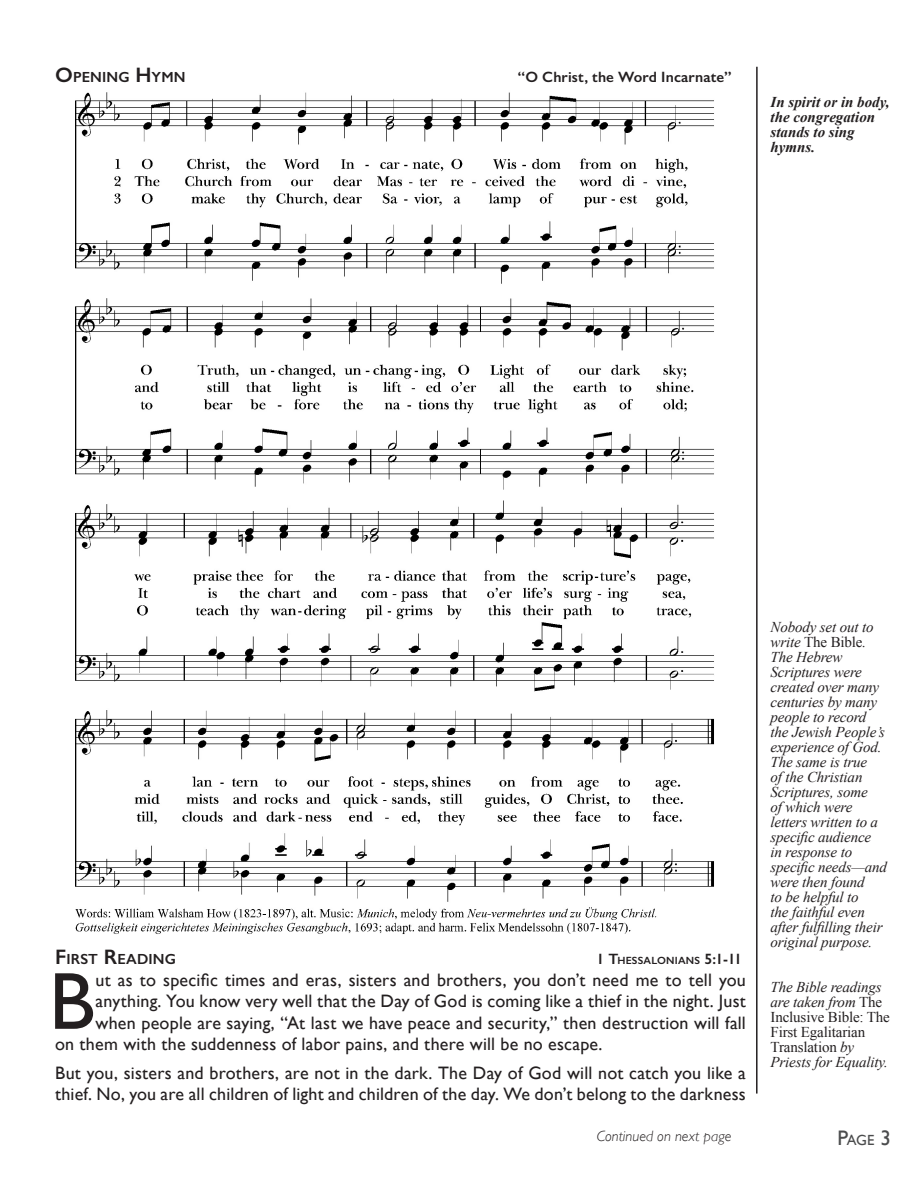
<style>
.page{position:relative;width:918px;height:1188px;background:#fff}
.page>*{position:absolute;margin:0;border:0;box-sizing:border-box;transform-origin:0 0}
.Celebrant{font:81.3px "Gill Sans";color:#231f20}
.Celebrant-2{font:18px/21.6px "Gill Sans";letter-spacing:.01em;color:#231f20}
.Margin_Left{font:italic 15px/15px "Times New Roman";letter-spacing:-.01em;color:#231f20}
.Margin_Left-2{font:italic 700 15px/15px "Times New Roman";color:#231f20}
.Celebrant-3{font:600 15px "Gill Sans";letter-spacing:.01em;color:#231f20}
.t1{font:italic 300 15px "Gill Sans";color:#231f20}
.Celebrant-4{font:600 14.7px "Gill Sans";letter-spacing:.01em;color:#231f20}
.t2{font:14.7px "Gill Sans";color:#4b4c4d}
.Celebrant-5{font:600 10.5px "Gill Sans";letter-spacing:.02em;color:#231f20}
.s1{font-size:21px}
.s2{font-style:inherit}
.s3{font-size:15px}
.s4{font-style:normal}
</style>
<div class="page">
<hr style="left:756px;top:67px;width:2px;height:1027px;background:#231f20">
<img style="left:75px;top:92px;width:639px;height:842px">
<p class="Celebrant-4" style="left:55px;top:68px;width:132px"><span class="s1">O</span>PENING <span class="s1">H</span>YMN</p>
<p class="Celebrant-3" style="left:518px;top:68px;width:215px">“O Christ, the Word Incarnate<span class="s2">”</span></p>
<p class="Margin_Left-2" style="left:771px;top:94px;width:121px">In spirit or in body, the congregation stands to sing hymns.</p>
<p class="Celebrant-4" style="left:55px;top:950px;width:121px"><span class="s1">F</span>IRST <span class="s1">R</span>EADING</p>
<p class="Celebrant-5" style="left:596px;top:954px;width:147px"><span class="s3">1 T</span>H ESSALONIANS <span class="s3">5:1-11</span></p>
<p class="Celebrant" style="left:49px;top:954px;width:47px">B</p>
<p class="Celebrant-2" style="left:96px;top:969px;width:652px">ut as to specific times and eras, sisters and brothers, you don’t need me to tell you</p>
<p class="Celebrant-2" style="left:96px;top:990px;width:652px">anything. You know very well that the Day of God is coming like a thief in the night. Just</p>
<p class="Celebrant-2" style="left:96px;top:1012px;width:652px">when people are saying, “At last we have peace and security,” then destruction will fall</p>
<p class="Celebrant-2" style="left:55px;top:1033px;width:549px">on them with the suddenness of labor pains, and there will be no escape.</p>
<p class="Celebrant-2" style="left:55px;top:1062px;width:692px">But you, sisters and brothers, are not in the dark. The Day of God will not catch you like a thief. No, you are all children of light and children of the day. We don’t belong to the darkness</p>
<p class="t1" style="left:597px;top:1127px;width:136px">Continued on next page</p>
<p class="Margin_Left" style="left:771px;top:619px;width:105px">Nobody set out to</p>
<p class="Margin_Left" style="left:771px;top:634px;width:118px">write <span class="s4">The Bible</span>.<br>The Hebrew<br>Scriptures were created over many centuries by many people to record the Jewish People’s experience of God.<br>The same is true<br>of the Christian<br>Scriptures, some<br>of which were letters written to a specific audience<br>in response to specific needs—and were then found<br>to be helpful to<br>the faithful even after fulfilling their original purpose.</p>
<p class="Margin_Left" style="left:771px;top:979px;width:121px">The Bible readings are taken from <span class="s4">The<br>Inclusive Bible: The<br>First Egalitarian<br>Translation</span> by<br>Priests for Equality.</p>
<p class="t2" style="left:838px;top:1131px;width:55px"><span class="s1">P</span>age <span class="s1">3</span></p>
</div>
